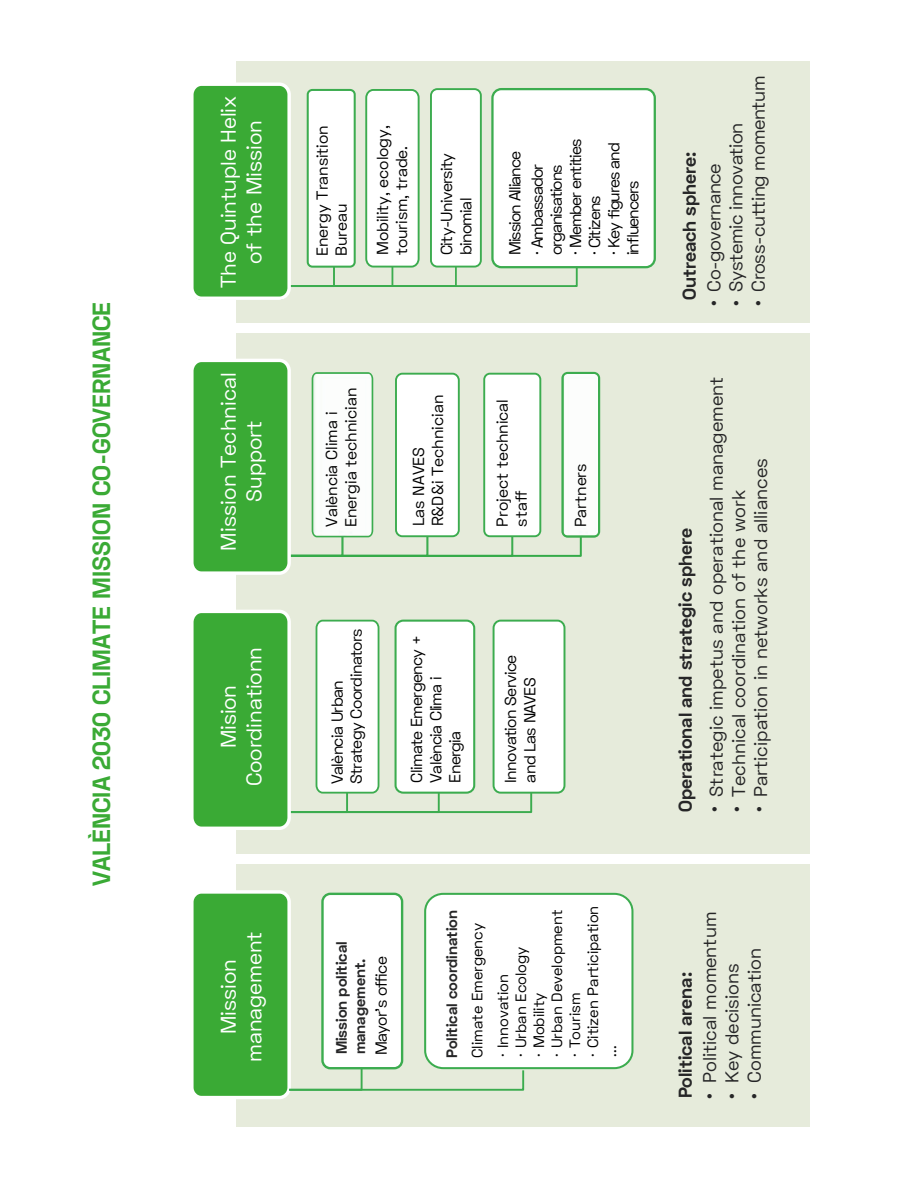
<style>
.page{position:relative;width:918px;height:1188px;background:#fff}
.page>*{position:absolute;margin:0;border:0;box-sizing:border-box;transform-origin:0 0}
.t1{font:700 24.9px "Space Grotesk";color:#3aaa35}
.t2{font:21.3px/25.5px "Space Grotesk";color:#fff;text-align:center}
.t3{font:18.45px/22.2px "Space Grotesk";color:#262627;text-align:justify}
.t4{font:700 18.45px "Space Grotesk";color:#262627}
.t5{font:18.45px/22.2px "Space Grotesk";letter-spacing:-.025em;color:#262627}
.t6{font:16.05px/19.2px "Space Grotesk";letter-spacing:-.04em;color:#010101}
.t7{font:16.05px/19.2px "Space Grotesk";letter-spacing:-.06em;color:#010101}
.t8{font:16.05px/19.2px "Space Grotesk";color:#010101}
.t9{font:16.05px/19.2px "Space Grotesk";letter-spacing:-.005em;color:#010101}
.t10{font:700 15.15px/18.1px "Space Grotesk";color:#262627}
.t11{font:15px/18px "Space Grotesk";color:#010101}
</style>
<div class="page">
<div style="left:236px;top:864px;width:574px;height:263px;background:#e6ebdb"></div>
<div style="left:236px;top:61px;width:574px;height:262px;background:#e6ebdb"></div>
<div style="left:236px;top:333px;width:574px;height:521px;background:#e6ebdb"></div>
<div style="left:494px;top:621px;width:70px;height:172px;background:#fff;border-radius:7px"></div>
<div style="left:493px;top:620px;width:72px;height:174px;border:2px solid #3cac4f;border-radius:7px"></div>
<div style="left:561px;top:372px;width:39px;height:166px;border:2px solid #3cac4f;border-radius:5px"></div>
<svg style="left:194px;top:614px;width:339px;height:212px"></svg>
<div style="left:190px;top:610px;width:101px;height:220px;border:3px solid #fff;border-radius:10px"></div>
<div style="left:192px;top:361px;width:97px;height:212px;background:#3aaa35;border-radius:10px"></div>
<div style="left:190px;top:359px;width:101px;height:216px;border:3px solid #fff;border-radius:10px"></div>
<div style="left:192px;top:892px;width:97px;height:206px;background:#3aaa35;border-radius:10px"></div>
<div style="left:190px;top:890px;width:101px;height:209px;border:3px solid #fff;border-radius:10px"></div>
<div style="left:322px;top:894px;width:80px;height:174px;background:#fff;border-radius:8px"></div>
<div style="left:321px;top:893px;width:82px;height:176px;border:2px solid #3cac4f;border-radius:8px"></div>
<svg style="left:287px;top:1067px;width:238px;height:25px"></svg>
<div style="left:425px;top:894px;width:207px;height:174px;background:#fff;border-radius:18px"></div>
<div style="left:424px;top:893px;width:209px;height:176px;border:2px solid #3cac4f;border-radius:18px"></div>
<div style="left:308px;top:90px;width:47px;height:177px;background:#fff;border-radius:5px"></div>
<div style="left:307px;top:89px;width:49px;height:179px;border:2px solid #3cac4f;border-radius:5px"></div>
<div style="left:366px;top:90px;width:53px;height:177px;background:#fff;border-radius:8px"></div>
<div style="left:365px;top:89px;width:55px;height:179px;border:2px solid #3cac4f;border-radius:8px"></div>
<div style="left:431px;top:89px;width:50px;height:178px;background:#fff;border-radius:6px"></div>
<div style="left:430px;top:88px;width:52px;height:180px;border:2px solid #3cac4f;border-radius:6px"></div>
<div style="left:492px;top:89px;width:163px;height:178px;background:#fff;border-radius:9px"></div>
<div style="left:491px;top:88px;width:165px;height:180px;border:2px solid #3cac4f;border-radius:9px"></div>
<svg style="left:291px;top:265px;width:288px;height:22px"></svg>
<div style="left:192px;top:84px;width:97px;height:216px;background:#3aaa35;border-radius:10px"></div>
<div style="left:190px;top:82px;width:101px;height:218px;border:3px solid #fff;border-radius:10px"></div>
<svg style="left:287px;top:371px;width:312px;height:187px"></svg>
<h1 class="t1" style="left:85px;top:886px;width:585px;rotate:-90deg">VALÈNCIA 2030 CLIMATE MISSION CO-GOVERNANCE</h1>
<p class="t2" style="left:216px;top:288px;width:194px;rotate:-90deg">The Quintuple Helix of the Mission</p>
<p class="t2" style="left:216px;top:551px;width:180px;rotate:-90deg">Mission Technical<br>Support</p>
<p class="t2" style="left:216px;top:786px;width:141px;rotate:-90deg">Mision<br>Coordinationn</p>
<p class="t2" style="left:216px;top:1062px;width:132px;rotate:-90deg">Mission management</p>
<p class="t9" style="left:312px;top:256px;width:132px;rotate:-90deg">Energy Transition<br>Bureau</p>
<p class="t9" style="left:373px;top:255px;width:131px;rotate:-90deg">Mobility, ecology, tourism, trade.</p>
<p class="t7" style="left:547px;top:255px;width:118px;rotate:-90deg">organisations<br>· Member entities · Citizens<br>· Key gures and in uencers</p>
<p class="t6" style="left:437px;top:255px;width:104px;rotate:-90deg">City-University binomial</p>
<p class="t7" style="left:504px;top:255px;width:106px;line-height:22.2px;rotate:-90deg">Mission Alliance · Ambassador</p>
<p class="t8" style="left:322px;top:527px;width:141px;rotate:-90deg">València Clima i<br>Energia technician</p>
<p class="t8" style="left:409px;top:526px;width:133px;rotate:-90deg">Las NAVES<br>R&amp;D&amp;i Technician</p>
<p class="t8" style="left:492px;top:527px;width:129px;rotate:-90deg">Project technical sta</p>
<p class="t8" style="left:571px;top:527px;width:65px;rotate:-90deg">Partners</p>
<p class="t6" style="left:327px;top:784px;width:157px;rotate:-90deg">València Urban<br>Strategy Coordinators</p>
<p class="t6" style="left:407px;top:783px;width:149px;rotate:-90deg">Climate Emergency +<br>València Clima i<br>Energia</p>
<p class="t6" style="left:501px;top:783px;width:129px;rotate:-90deg">Innovation Service and Las NAVES</p>
<p class="t10" style="left:333px;top:1054px;width:115px;rotate:-90deg">Mission political management.</p>
<p class="t6" style="left:371px;top:1055px;width:101px;rotate:-90deg">Mayor's o ce</p>
<p class="t10" style="left:443px;top:1058px;width:150px;rotate:-90deg">Political coordination</p>
<p class="t11" style="left:512px;top:1057px;width:152px;rotate:-90deg">· Urban Ecology<br>· Mobility<br>· Urban Development · Tourism<br>· Citizen Participation ...</p>
<p class="t11" style="left:464px;top:1058px;width:137px;line-height:25.7px;rotate:-90deg">Climate Emergency · Innovation</p>
<p class="t5" style="left:703px;top:292px;width:217px;rotate:-90deg">Co-governance<br>Systemic innovation<br>Cross-cutting momentum</p>
<p class="t4" style="left:677px;top:300px;width:149px;rotate:-90deg">Outreach sphere:</p>
<p class="t3" style="left:703px;top:306px;width:7px;rotate:-90deg">• • •</p>
<p class="t4" style="left:673px;top:812px;width:285px;rotate:-90deg">Operational and strategic sphere</p>
<p class="t3" style="left:705px;top:797px;width:422px;text-align:left;rotate:-90deg">Strategic impetus and operational management<br>Technical coordination of the work<br>Participation in networks and alliances</p>
<p class="t3" style="left:703px;top:812px;width:7px;rotate:-90deg">• • •</p>
<p class="t4" style="left:673px;top:1098px;width:128px;rotate:-90deg">Political arena:</p>
<p class="t3" style="left:699px;top:1083px;width:173px;text-align:left;rotate:-90deg">Political momentum<br>Key decisions<br>Communication</p>
<p class="t3" style="left:699px;top:1099px;width:7px;rotate:-90deg">• • •</p>
</div>
